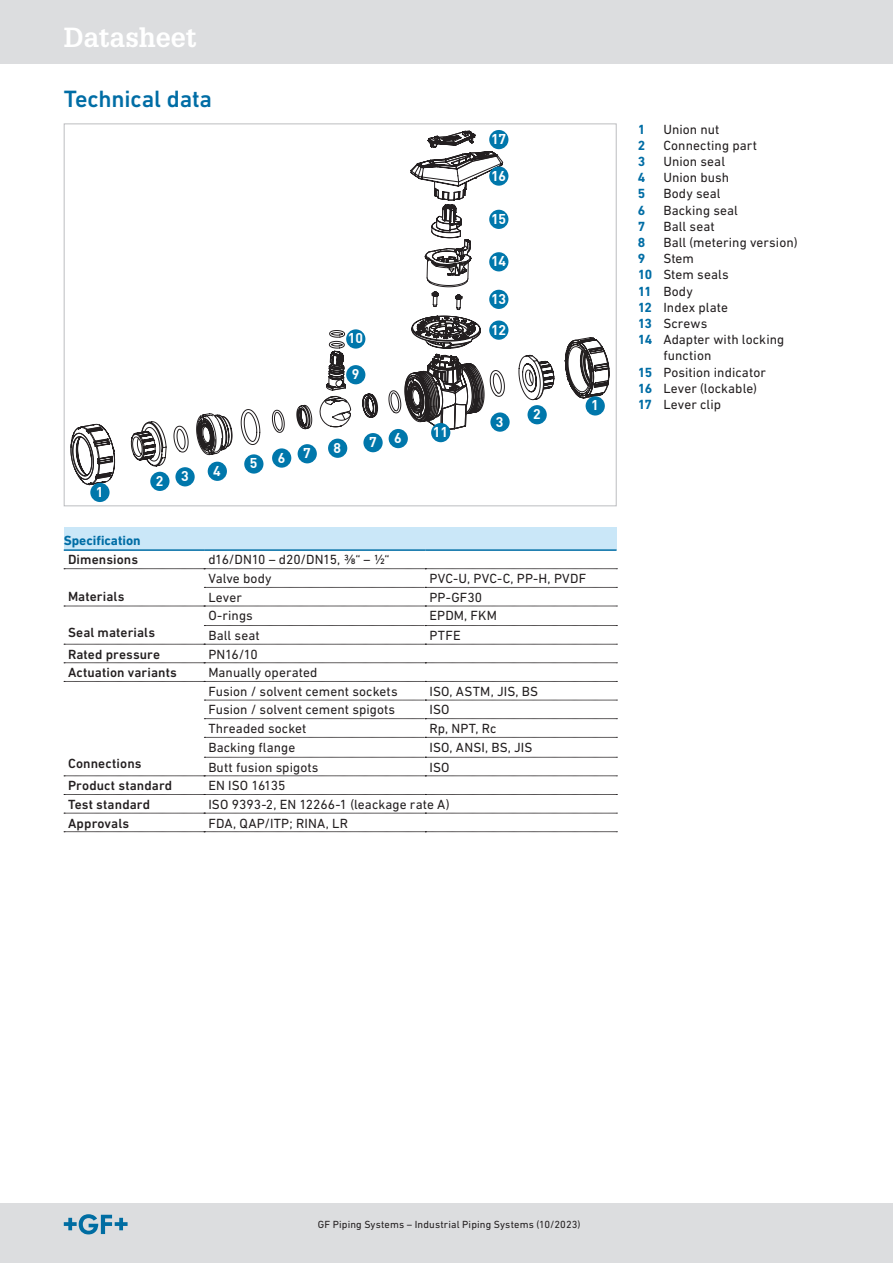
<style>
.page{position:relative;width:893px;height:1263px;background:#fff}
.page>*{position:absolute;margin:0;border:0;box-sizing:border-box;transform-origin:0 0}
.t1{font:700 27px "Glypha LT Pro";color:#fff}
.Überschrift_3_Kap_x{font:500 24px "DIN Next W1 G";letter-spacing:-.01em;color:#006da5}
.t2{font:700 13.95px "DIN";color:#fff}
.Tabelle_Text_links{font:13.5px/16.2px "DIN Next W1 G";letter-spacing:.005em;color:#231f20}
.Tabelle_Text_links-2{font:500 13.5px "DIN Next W1 G";letter-spacing:.01em;color:#231f20}
.Tabelle_Text_links-3{font:13.5px "DIN Next W1 G";letter-spacing:-.025em;color:#231f20}
.Table-Head-Font-GF-Blue-9pt-bold{font:700 13.5px "DIN Next W1 G";color:#006da5}
.t3{font:10.5px "DIN Next W1 G";letter-spacing:.015em;color:#231f20}
.s1{font-weight:700;color:#006da5}
</style>
<div class="page">
<div style="left:0;top:1203px;width:893px;height:60px;background:#dcdddf"></div>
<svg style="left:64px;top:1214px;width:64px;height:20px"></svg>
<div style="left:0;top:0;width:893px;height:64px;background:#dcdddf"></div>
<div style="left:64px;top:528px;width:553px;height:22px;background:#cae7f8"></div>
<svg style="left:204px;top:587px;width:413px;height:1px"></svg>
<svg style="left:204px;top:625px;width:413px;height:1px"></svg>
<svg style="left:204px;top:700px;width:413px;height:1px"></svg>
<svg style="left:204px;top:718px;width:413px;height:1px"></svg>
<svg style="left:204px;top:737px;width:413px;height:1px"></svg>
<svg style="left:204px;top:757px;width:413px;height:1px"></svg>
<svg style="left:64px;top:568px;width:553px;height:1px"></svg>
<svg style="left:64px;top:606px;width:553px;height:1px"></svg>
<svg style="left:64px;top:644px;width:553px;height:1px"></svg>
<svg style="left:64px;top:813px;width:553px;height:1px"></svg>
<svg style="left:64px;top:662px;width:553px;height:1px"></svg>
<svg style="left:64px;top:681px;width:553px;height:1px"></svg>
<svg style="left:64px;top:776px;width:553px;height:1px"></svg>
<svg style="left:64px;top:794px;width:553px;height:1px"></svg>
<svg style="left:64px;top:831px;width:553px;height:1px"></svg>
<hr style="left:64px;top:549px;width:140px;height:2px;background:#006da5">
<hr style="left:204px;top:549px;width:221px;height:2px;background:#006da5">
<hr style="left:425px;top:549px;width:192px;height:2px;background:#006da5">
<svg style="left:71px;top:131px;width:538px;height:354px"></svg>
<div style="left:90px;top:483px;width:20px;height:19px;background:#0077ab;border-radius:50%"></div>
<div style="left:150px;top:472px;width:20px;height:19px;background:#0077ab;border-radius:50%"></div>
<div style="left:175px;top:467px;width:20px;height:19px;background:#0077ab;border-radius:50%"></div>
<div style="left:208px;top:462px;width:19px;height:19px;background:#0077ab;border-radius:50%"></div>
<div style="left:244px;top:454px;width:19px;height:20px;background:#0077ab;border-radius:50%"></div>
<div style="left:298px;top:444px;width:19px;height:19px;background:#0077ab;border-radius:50%"></div>
<div style="left:272px;top:448px;width:19px;height:20px;background:#0077ab;border-radius:50%"></div>
<div style="left:389px;top:429px;width:19px;height:19px;background:#0077ab;border-radius:50%"></div>
<div style="left:328px;top:439px;width:19px;height:19px;background:#0077ab;border-radius:50%"></div>
<div style="left:363px;top:433px;width:20px;height:19px;background:#0077ab;border-radius:50%"></div>
<div style="left:431px;top:423px;width:19px;height:19px;background:#0077ab;border-radius:50%"></div>
<div style="left:490px;top:412px;width:20px;height:20px;background:#0077ab;border-radius:50%"></div>
<div style="left:527px;top:405px;width:20px;height:19px;background:#0077ab;border-radius:50%"></div>
<div style="left:586px;top:396px;width:19px;height:19px;background:#0077ab;border-radius:50%"></div>
<div style="left:489px;top:320px;width:19px;height:20px;background:#0077ab;border-radius:50%"></div>
<div style="left:346px;top:365px;width:19px;height:19px;background:#0077ab;border-radius:50%"></div>
<div style="left:346px;top:329px;width:19px;height:20px;background:#0077ab;border-radius:50%"></div>
<div style="left:489px;top:290px;width:19px;height:19px;background:#0077ab;border-radius:50%"></div>
<div style="left:489px;top:252px;width:19px;height:19px;background:#0077ab;border-radius:50%"></div>
<div style="left:489px;top:210px;width:19px;height:19px;background:#0077ab;border-radius:50%"></div>
<div style="left:489px;top:166px;width:19px;height:20px;background:#0077ab;border-radius:50%"></div>
<div style="left:489px;top:130px;width:19px;height:19px;background:#0077ab;border-radius:50%"></div>
<h1 class="t1" style="left:64px;top:20px;width:134px">Datasheet</h1>
<p class="Überschrift_3_Kap_x" style="left:64px;top:85px;width:150px">Technical data</p>
<p class="t2" style="left:96px;top:483px;width:9px">1</p>
<p class="t2" style="left:156px;top:472px;width:9px">2</p>
<p class="t2" style="left:181px;top:467px;width:9px">3</p>
<p class="t2" style="left:213px;top:462px;width:9px">4</p>
<p class="t2" style="left:250px;top:454px;width:9px">5</p>
<p class="t2" style="left:278px;top:448px;width:9px">6</p>
<p class="t2" style="left:303px;top:444px;width:9px">7</p>
<p class="t2" style="left:348px;top:329px;width:17px">10</p>
<p class="t2" style="left:352px;top:365px;width:9px">9</p>
<p class="t2" style="left:334px;top:439px;width:9px">8</p>
<p class="t2" style="left:369px;top:433px;width:9px">7</p>
<p class="t2" style="left:394px;top:429px;width:9px">6</p>
<p class="t2" style="left:433px;top:423px;width:17px">11</p>
<p class="t2" style="left:491px;top:130px;width:17px">17</p>
<p class="t2" style="left:491px;top:166px;width:17px">16</p>
<p class="t2" style="left:491px;top:210px;width:17px">15</p>
<p class="t2" style="left:491px;top:252px;width:17px">14</p>
<p class="t2" style="left:491px;top:290px;width:17px">13</p>
<p class="t2" style="left:491px;top:320px;width:17px">12</p>
<p class="t2" style="left:496px;top:412px;width:9px">3</p>
<p class="t2" style="left:533px;top:405px;width:9px">2</p>
<p class="t2" style="left:591px;top:396px;width:9px">1</p>
<p class="Table-Head-Font-GF-Blue-9pt-bold" style="left:64px;top:532px;width:78px">Specification</p>
<p class="Tabelle_Text_links-2" style="left:68px;top:552px;width:72px">Dimensions</p>
<p class="Tabelle_Text_links-3" style="left:208px;top:552px;width:183px">d16/DN10 – d20/DN15, ⅜“ – ½“</p>
<p class="Tabelle_Text_links-2" style="left:68px;top:589px;width:58px">Materials</p>
<p class="Tabelle_Text_links" style="left:208px;top:570px;width:65px">Valve body</p>
<p class="Tabelle_Text_links" style="left:429px;top:570px;width:158px">PVC-U, PVC-C, PP-H, PVDF</p>
<p class="Tabelle_Text_links" style="left:208px;top:589px;width:35px">Lever</p>
<p class="Tabelle_Text_links" style="left:429px;top:589px;width:54px">PP-GF30</p>
<p class="Tabelle_Text_links-2" style="left:68px;top:624px;width:89px">Seal materials</p>
<p class="Tabelle_Text_links" style="left:208px;top:607px;width:46px">O-rings</p>
<p class="Tabelle_Text_links" style="left:429px;top:607px;width:69px">EPDM, FKM</p>
<p class="Tabelle_Text_links" style="left:208px;top:627px;width:53px">Ball seat</p>
<p class="Tabelle_Text_links" style="left:429px;top:627px;width:33px">PTFE</p>
<p class="Tabelle_Text_links-2" style="left:68px;top:646px;width:94px">Rated pressure</p>
<p class="Tabelle_Text_links" style="left:208px;top:646px;width:51px">PN16/10</p>
<p class="Tabelle_Text_links-2" style="left:68px;top:665px;width:110px">Actuation variants</p>
<p class="Tabelle_Text_links" style="left:208px;top:664px;width:111px">Manually operated</p>
<p class="Tabelle_Text_links-2" style="left:68px;top:755px;width:75px">Connections</p>
<p class="Tabelle_Text_links" style="left:208px;top:683px;width:191px">Fusion / solvent cement sockets</p>
<p class="Tabelle_Text_links" style="left:429px;top:683px;width:110px">ISO, ASTM, JIS, BS</p>
<p class="Tabelle_Text_links" style="left:208px;top:702px;width:188px">Fusion / solvent cement spigots</p>
<p class="Tabelle_Text_links" style="left:429px;top:702px;width:22px">ISO</p>
<p class="Tabelle_Text_links" style="left:208px;top:720px;width:100px">Threaded socket</p>
<p class="Tabelle_Text_links" style="left:429px;top:720px;width:68px">Rp, NPT, Rc</p>
<p class="Tabelle_Text_links" style="left:208px;top:739px;width:89px">Backing flange</p>
<p class="Tabelle_Text_links" style="left:429px;top:739px;width:105px">ISO, ANSI, BS, JIS</p>
<p class="Tabelle_Text_links" style="left:208px;top:759px;width:112px">Butt fusion spigots</p>
<p class="Tabelle_Text_links" style="left:429px;top:759px;width:22px">ISO</p>
<p class="Tabelle_Text_links-2" style="left:68px;top:778px;width:106px">Product standard</p>
<p class="Tabelle_Text_links" style="left:208px;top:777px;width:78px">EN ISO 16135</p>
<p class="Tabelle_Text_links-2" style="left:68px;top:796px;width:84px">Test standard</p>
<p class="Tabelle_Text_links" style="left:208px;top:796px;width:243px">ISO 9393-2, EN 12266-1 (leackage rate A)</p>
<p class="Tabelle_Text_links-2" style="left:68px;top:815px;width:63px">Approvals</p>
<p class="Tabelle_Text_links" style="left:208px;top:815px;width:141px">FDA, QAP/ITP; RINA, LR</p>
<p class="Table-Head-Font-GF-Blue-9pt-bold" style="left:638px;top:121px;width:9px">1</p>
<p class="Tabelle_Text_links" style="left:663px;top:121px;width:58px">Union nut</p>
<p class="Table-Head-Font-GF-Blue-9pt-bold" style="left:638px;top:137px;width:9px">2</p>
<p class="Tabelle_Text_links" style="left:663px;top:137px;width:95px">Connecting part</p>
<p class="Table-Head-Font-GF-Blue-9pt-bold" style="left:638px;top:154px;width:9px">3</p>
<p class="Tabelle_Text_links" style="left:663px;top:153px;width:63px">Union seal</p>
<p class="Table-Head-Font-GF-Blue-9pt-bold" style="left:638px;top:170px;width:9px">4</p>
<p class="Tabelle_Text_links" style="left:663px;top:169px;width:67px">Union bush</p>
<p class="Table-Head-Font-GF-Blue-9pt-bold" style="left:638px;top:186px;width:9px">5</p>
<p class="Tabelle_Text_links" style="left:663px;top:186px;width:59px">Body seal</p>
<p class="Table-Head-Font-GF-Blue-9pt-bold" style="left:638px;top:202px;width:9px">6</p>
<p class="Tabelle_Text_links" style="left:663px;top:202px;width:76px">Backing seal</p>
<p class="Table-Head-Font-GF-Blue-9pt-bold" style="left:638px;top:218px;width:9px">7</p>
<p class="Tabelle_Text_links" style="left:663px;top:218px;width:53px">Ball seat</p>
<p class="Table-Head-Font-GF-Blue-9pt-bold" style="left:638px;top:235px;width:9px">8</p>
<p class="Tabelle_Text_links" style="left:663px;top:234px;width:136px">Ball (metering version)</p>
<p class="Table-Head-Font-GF-Blue-9pt-bold" style="left:638px;top:251px;width:9px">9</p>
<p class="Tabelle_Text_links" style="left:663px;top:250px;width:32px">Stem</p>
<p class="Tabelle_Text_links" style="left:638px;top:267px;width:92px"><span class="s1">10</span> Stem seals</p>
<p class="Tabelle_Text_links" style="left:638px;top:283px;width:56px"><span class="s1">11</span> Body</p>
<p class="Tabelle_Text_links" style="left:638px;top:299px;width:92px"><span class="s1">12</span> Index plate</p>
<p class="Tabelle_Text_links" style="left:638px;top:315px;width:71px"><span class="s1">13</span> Screws</p>
<p class="Tabelle_Text_links" style="left:663px;top:331px;width:122px;text-indent:-26px"><span class="s1">14</span> Adapter with locking function</p>
<p class="Tabelle_Text_links" style="left:638px;top:364px;width:130px"><span class="s1">15</span> Position indicator</p>
<p class="Tabelle_Text_links" style="left:638px;top:380px;width:121px"><span class="s1">16</span> Lever (lockable)</p>
<p class="Tabelle_Text_links" style="left:638px;top:396px;width:85px"><span class="s1">17</span> Lever clip</p>
<p class="t3" style="left:318px;top:1219px;width:264px">GF Piping Systems – Industrial Piping Systems (10/2023)</p>
</div>
